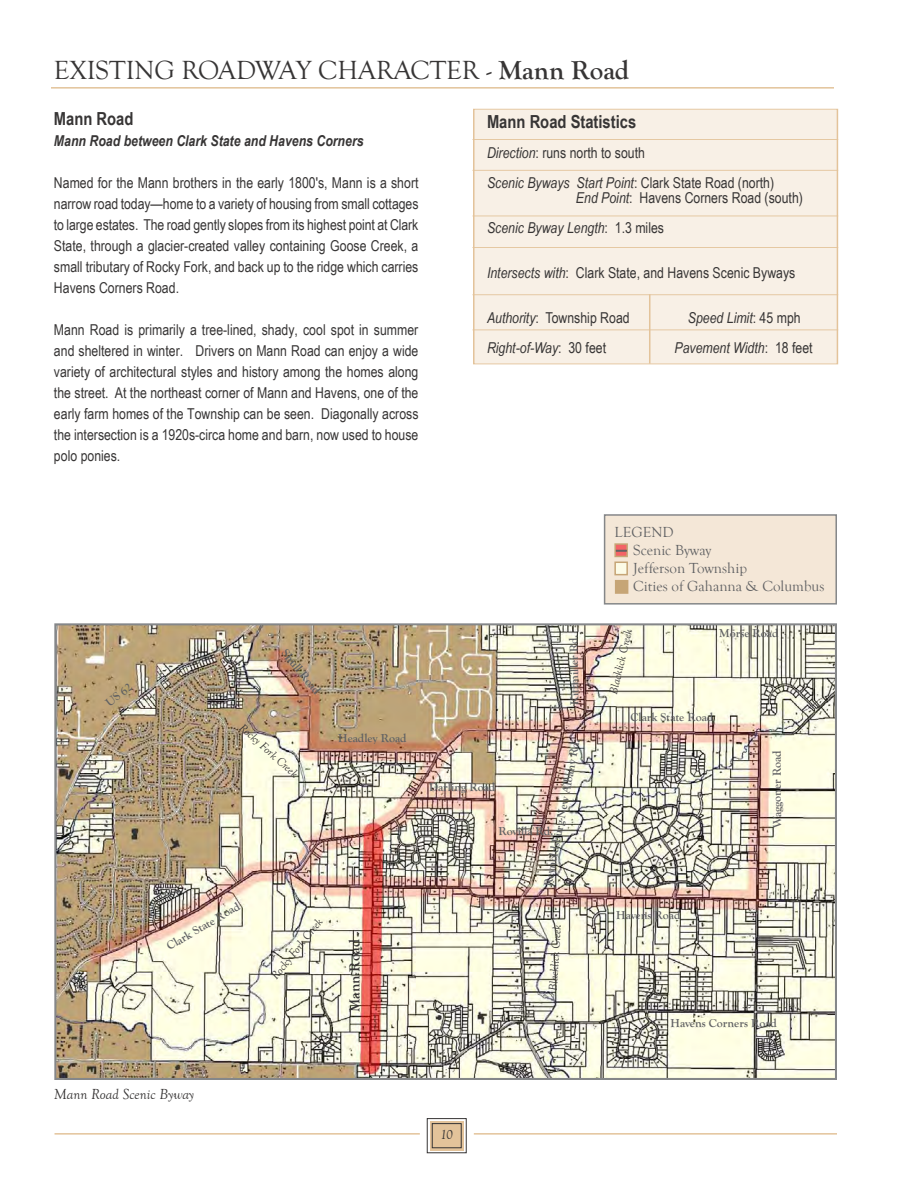
<style>
.page{position:relative;width:918px;height:1188px;background:#fff}
.page>*{position:absolute;margin:0;border:0;box-sizing:border-box;transform-origin:0 0}
.Headline{font:27px "Goudy Old Style T";color:#373535}
.Subhead{font:700 18px "Arial Narrow";color:#373535}
.Body_text{font:700 18px "Arial Narrow";color:#373535}
.Body_Text{font:15px/21px "Arial Narrow";color:#373535;text-align:justify}
.Body_text-2{font:15px "Arial Narrow";color:#373535}
.Body_text-3{font:italic 15px "Arial Narrow";color:#373535}
.t1{font:15px/18px "Goudy Old Style T";color:#606163}
.Body_Text-2{font:italic 700 15px "Arial Narrow";color:#373535}
.t2{font:italic 15px "Goudy Old Style T";color:#373535}
.Body_text-4{font:700 15px "Goudy Old Style T";color:#373535}
.t3{font:italic 13.5px "Goudy Old Style T";color:#373535}
.Body_text-5{font:700 12px "Goudy Old Style T";color:#606163}
.Body_text-6{font:italic 12px "Goudy Old Style T";color:#373535}
.s1{font-weight:700}
.s2{font-style:italic}
.s3{font-style:normal}
</style>
<div class="page">
<svg style="left:426px;top:1118px;width:41px;height:36px"></svg>
<div style="left:432px;top:1123px;width:30px;height:25px;border:1px solid #373535"></div>
<hr style="left:55px;top:1133px;width:365px;height:2px;background:#e3c39a">
<hr style="left:474px;top:1133px;width:363px;height:2px;background:#e3c39a">
<hr style="left:51px;top:87px;width:783px;height:2px;background:#e3c39a">
<img style="left:57px;top:626px;width:777px;height:451px">
<div style="left:54px;top:623px;width:783px;height:457px;border:2px solid #858789"></div>
<div style="left:474px;top:109px;width:363px;height:255px;background:#f8f0e6"></div>
<div style="left:473px;top:109px;width:365px;height:256px;border:1px solid #e3c39a"></div>
<hr style="left:472px;top:170px;width:366px;height:1px;background:#e3c39a">
<hr style="left:472px;top:215px;width:366px;height:2px;background:#e3c39a">
<hr style="left:472px;top:247px;width:366px;height:1px;background:#e3c39a">
<hr style="left:472px;top:329px;width:366px;height:1px;background:#e3c39a">
<hr style="left:472px;top:294px;width:366px;height:1px;background:#e3c39a">
<hr style="left:472px;top:139px;width:366px;height:1px;background:#e3c39a">
<hr style="left:649px;top:294px;width:1px;height:70px;background:#e3c39a">
<div style="left:605px;top:515px;width:231px;height:89px;background:#f4e7d7"></div>
<div style="left:604px;top:514px;width:233px;height:91px;border:1px solid #858789"></div>
<div style="left:615px;top:562px;width:12px;height:13px;background:#fcfbe7"></div>
<div style="left:614px;top:562px;width:14px;height:13px;border:1px solid #c6a576"></div>
<div style="left:615px;top:544px;width:12px;height:12px;background:#f46366"></div>
<div style="left:614px;top:543px;width:14px;height:14px;border:1px solid #c6a576"></div>
<div style="left:616px;top:581px;width:12px;height:12px;background:#c6a576"></div>
<div style="left:615px;top:580px;width:13px;height:14px;border:1px solid #c6a576"></div>
<svg style="left:616px;top:550px;width:11px;height:2px"></svg>
<p class="Headline" style="left:54px;top:55px;width:577px">EXISTING ROADWAY CHARACTER - <span class="s1">Mann Road</span></p>
<p class="Body_text" style="left:54px;top:105px;width:81px">Mann Road</p>
<p class="Body_Text-2" style="left:54px;top:129px;width:311px">Mann Road between Clark State and Havens Corners</p>
<p class="Body_Text" style="left:54px;top:172px;width:366px">Named for the Mann brothers in the early 1800's, Mann is a short narrow road today—home to a variety of housing from small cottages to large estates. The road gently slopes from its highest point at Clark State, through a glacier-created valley containing Goose Creek, a small tributary of Rocky Fork, and back up to the ridge which carries Havens Corners Road.</p>
<p class="Body_Text" style="left:54px;top:319px;width:366px">Mann Road is primarily a tree-lined, shady, cool spot in summer and sheltered in winter. Drivers on Mann Road can enjoy a wide variety of architectural styles and history among the homes along the street. At the northeast corner of Mann and Havens, one of the early farm homes of the Township can be seen. Diagonally across the intersection is a 1920s-circa home and barn, now used to house polo ponies.</p>
<p class="Subhead" style="left:487px;top:108px;width:151px">Mann Road Statistics</p>
<p class="Body_text-2" style="left:487px;top:142px;width:159px"><span class="s2">Direction</span>: runs north to south</p>
<p class="Body_text-3" style="left:487px;top:172px;width:289px">Scenic Byways Start Point<span class="s3">: Clark State Road (north)</span></p>
<p class="Body_text-2" style="left:576px;top:187px;width:228px"><span class="s2">End Point</span>: Havens Corners Road (south)</p>
<p class="Body_text-3" style="left:487px;top:217px;width:179px">Scenic Byway Length<span class="s3">: 1.3 miles</span></p>
<p class="Body_text-2" style="left:487px;top:262px;width:310px"><span class="s2">Intersects with</span>: Clark State, and Havens Scenic Byways</p>
<p class="Body_text-2" style="left:487px;top:307px;width:144px"><span class="s2">Authority</span>: Township Road</p>
<p class="Body_text-3" style="left:688px;top:307px;width:114px">Speed Limit<span class="s3">: 45 mph</span></p>
<p class="Body_text-3" style="left:487px;top:337px;width:121px">Right-of-Way<span class="s3">: 30 feet</span></p>
<p class="Body_text-3" style="left:675px;top:337px;width:140px">Pavement Width<span class="s3">: 18 feet</span></p>
<p class="Body_text-5" style="left:103px;top:699px;width:32px;rotate:-38deg">US 62</p>
<p class="Body_text-5" style="left:289px;top:646px;width:56px;rotate:51deg">Shull Road</p>
<p class="Body_text-6" style="left:246px;top:721px;width:76px;rotate:42deg">Rocky Fork Creek</p>
<p class="Body_text-5" style="left:338px;top:731px;width:70px">Headley Road</p>
<p class="Body_text-5" style="left:568px;top:705px;width:72px;rotate:-91deg">Kitzmiller Rd.</p>
<p class="t1" style="left:615px;top:523px;width:61px">LEGEND</p>
<p class="t1" style="left:633px;top:541px;width:80px">Scenic Byway</p>
<p class="t1" style="left:633px;top:559px;width:193px">Jefferson Township<br>Cities of Gahanna &amp; Columbus</p>
<p class="Body_text-6" style="left:607px;top:693px;width:68px;rotate:-77deg">Blacklick Creek</p>
<p class="Body_text-5" style="left:719px;top:627px;width:61px">Morse Road</p>
<p class="Body_text-5" style="left:630px;top:710px;width:84px">Clark State Road</p>
<p class="Body_text-5" style="left:541px;top:885px;width:152px;rotate:-79deg">Reynoldsburg-New Albany Rd.</p>
<p class="Body_text-5" style="left:770px;top:828px;width:79px;rotate:-90deg">Waggoner Road</p>
<p class="Body_text-5" style="left:429px;top:780px;width:68px">Darling Road</p>
<p class="Body_text-5" style="left:498px;top:824px;width:57px">Rovilla Rd.</p>
<p class="Body_text-5" style="left:164px;top:941px;width:84px;rotate:-30deg">Clark State Road</p>
<p class="Body_text-5" style="left:616px;top:908px;width:66px">Havens Road</p>
<p class="Body_text-6" style="left:268px;top:974px;width:76px;rotate:-51deg">Rocky Fork Creek</p>
<p class="Body_text-6" style="left:546px;top:990px;width:68px;rotate:-86deg">Blacklick Creek</p>
<p class="Body_text-4" style="left:346px;top:1012px;width:74px;rotate:-90deg">Mann Road</p>
<p class="Body_text-5" style="left:671px;top:1016px;width:108px">Havens Corners Road</p>
<p class="t2" style="left:54px;top:1086px;width:142px">Mann Road Scenic Byway</p>
<p class="t3" style="left:440px;top:1128px;width:14px">10</p>
</div>
